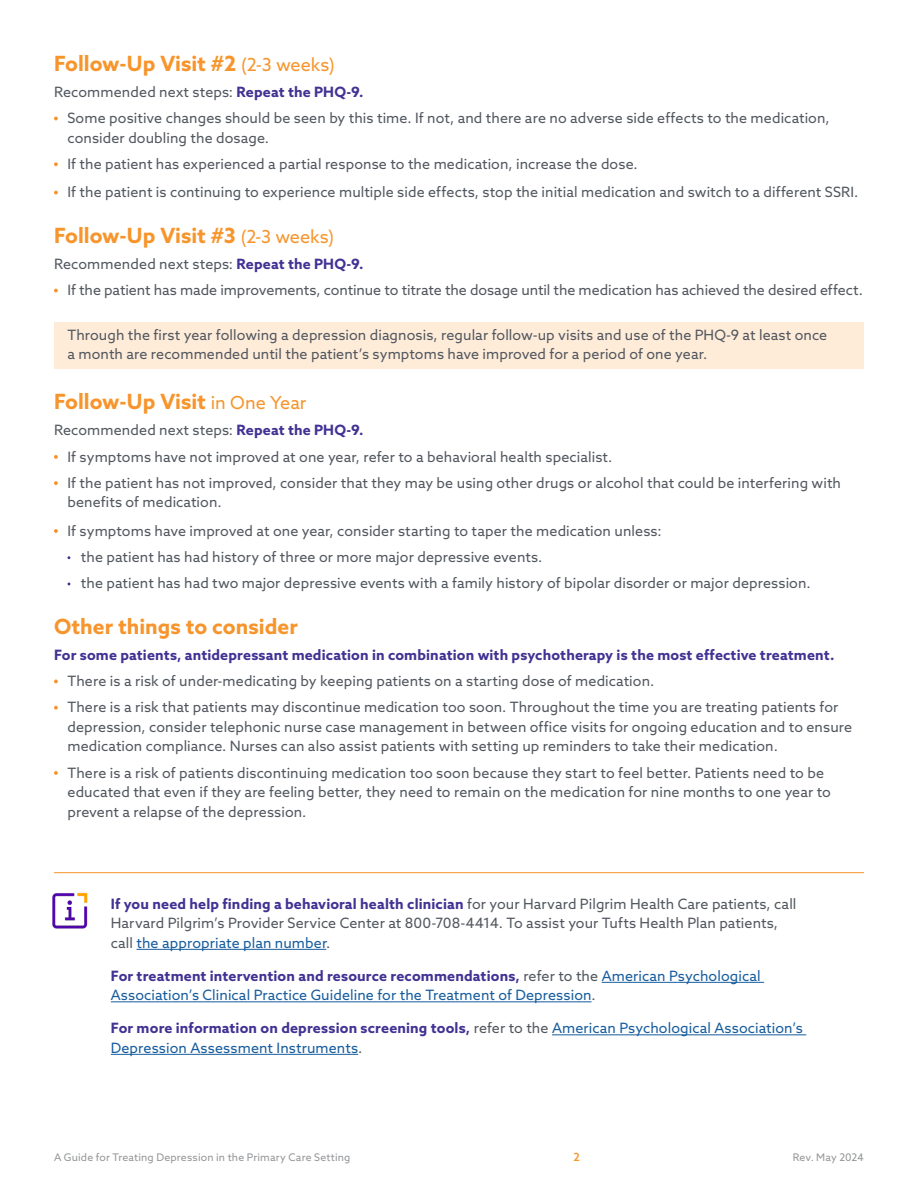
<style>
.page{position:relative;width:918px;height:1188px;background:#fff}
.page>*{position:absolute;margin:0;border:0;box-sizing:border-box;transform-origin:0 0}
.t1{font:700 21px "Azo Sans";color:#f7952c}
.t2{font:14.25px/19.5px "Azo Sans";letter-spacing:.005em;color:#52575f}
.t3{font:14.25px/19.5px "Azo Sans";letter-spacing:.01em;color:#175d9e}
.t4{font:700 14.25px "Azo Sans";letter-spacing:.01em;color:#423293}
.t5{font:500 11.25px "Azo Sans";color:#f7952c}
.t6{font:10.5px "Azo Sans";letter-spacing:.015em;color:#939598}
.t7{font:10.5px "Azo Sans";letter-spacing:-.005em;color:#939598}
.s1{font-weight:400;font-size:18px}
.s2{font-weight:700;color:#423293}
.s3{color:#175d9e}
.s4{color:#52575f}
</style>
<div class="page">
<svg style="left:54px;top:117px;width:4px;height:3px"></svg>
<svg style="left:54px;top:162px;width:4px;height:4px"></svg>
<svg style="left:54px;top:191px;width:4px;height:4px"></svg>
<svg style="left:54px;top:289px;width:4px;height:3px"></svg>
<hr style="left:137px;top:949px;width:189px;height:1px;background:#175d9e">
<hr style="left:602px;top:982px;width:162px;height:1px;background:#175d9e">
<hr style="left:111px;top:1001px;width:481px;height:1px;background:#175d9e">
<hr style="left:552px;top:1034px;width:254px;height:1px;background:#175d9e">
<hr style="left:111px;top:1054px;width:247px;height:1px;background:#175d9e">
<hr style="left:54px;top:872px;width:810px;height:1px;background:#f7952c">
<img style="left:52px;top:893px;width:36px;height:36px">
<div style="left:54px;top:322px;width:810px;height:46px;background:#feecd9"></div>
<svg style="left:54px;top:455px;width:4px;height:4px"></svg>
<svg style="left:54px;top:481px;width:4px;height:4px"></svg>
<svg style="left:54px;top:529px;width:4px;height:4px"></svg>
<svg style="left:54px;top:679px;width:4px;height:4px"></svg>
<svg style="left:54px;top:706px;width:4px;height:4px"></svg>
<svg style="left:54px;top:771px;width:4px;height:4px"></svg>
<p class="t1" style="left:54px;top:49px;width:282px">Follow-Up Visit #2 <span class="s1">(2-3 weeks)</span></p>
<p class="t2" style="left:54px;top:82px;width:311px">Recommended next steps: <span class="s2">Repeat the PHQ-9.</span></p>
<p class="t2" style="left:67px;top:108px;width:764px">Some positive changes should be seen by this time. If not, and there are no adverse side effects to the medication, consider doubling the dosage.</p>
<p class="t2" style="left:67px;top:154px;width:572px">If the patient has experienced a partial response to the medication, increase the dose.</p>
<p class="t2" style="left:67px;top:182px;width:792px">If the patient is continuing to experience multiple side effects, stop the initial medication and switch to a different SSRI.</p>
<p class="t1" style="left:54px;top:221px;width:282px">Follow-Up Visit #3 <span class="s1">(2-3 weeks)</span></p>
<p class="t2" style="left:54px;top:254px;width:311px">Recommended next steps: <span class="s2">Repeat the PHQ-9.</span></p>
<p class="t2" style="left:67px;top:280px;width:797px">If the patient has made improvements, continue to titrate the dosage until the medication has achieved the desired effect.</p>
<p class="t2" style="left:68px;top:325px;width:761px">Through the first year following a depression diagnosis, regular follow-up visits and use of the PHQ-9 at least once a month are recommended until the patient’s symptoms have improved for a period of one year.</p>
<p class="t1" style="left:54px;top:388px;width:254px">Follow-Up Visit <span class="s1">in One Year</span></p>
<p class="t2" style="left:54px;top:420px;width:311px">Recommended next steps: <span class="s2">Repeat the PHQ-9.</span></p>
<p class="t2" style="left:67px;top:446px;width:546px">If symptoms have not improved at one year, refer to a behavioral health specialist.</p>
<p class="t2" style="left:67px;top:473px;width:775px">If the patient has not improved, consider that they may be using other drugs or alcohol that could be interfering with benefits of medication.</p>
<p class="t2" style="left:67px;top:521px;width:596px">If symptoms have improved at one year, consider starting to taper the medication unless:</p>
<p class="t2" style="left:81px;top:547px;width:463px">the patient has had history of three or more major depressive events.</p>
<p class="t2" style="left:81px;top:573px;width:731px">the patient has had two major depressive events with a family history of bipolar disorder or major depression.</p>
<p class="t1" style="left:54px;top:612px;width:245px">Other things to consider</p>
<p class="t4" style="left:54px;top:645px;width:782px">For some patients, antidepressant medication in combination with psychotherapy is the most effective treatment.</p>
<p class="t2" style="left:67px;top:671px;width:588px">There is a risk of under-medicating by keeping patients on a starting dose of medication.</p>
<p class="t2" style="left:67px;top:697px;width:786px">There is a risk that patients may discontinue medication too soon. Throughout the time you are treating patients for depression, consider telephonic nurse case management in between office visits for ongoing education and to ensure medication compliance. Nurses can also assist patients with setting up reminders to take their medication.</p>
<p class="t2" style="left:67px;top:763px;width:765px">There is a risk of patients discontinuing medication too soon because they start to feel better. Patients need to be educated that even if they are feeling better, they need to remain on the medication for nine months to one year to prevent a relapse of the depression.</p>
<p class="t2" style="left:111px;top:894px;width:687px"><span class="s2">If you need help finding a behavioral health clinician</span> for your Harvard Pilgrim Health Care patients, call<br>Harvard Pilgrim’s Provider Service Center at 800-708-4414. To assist your Tufts Health Plan patients, call <span class="s3">the appropriate plan number</span>.</p>
<p class="t3" style="left:111px;top:966px;width:651px"><span class="s2">For treatment intervention and resource recommendations,</span> <span class="s4">refer to the</span> American Psychological<br>Association’s Clinical Practice Guideline for the Treatment of Depression<span class="s4">.</span></p>
<p class="t3" style="left:111px;top:1018px;width:694px"><span class="s2">For more information on depression screening tools,</span> <span class="s4">refer to the</span> American Psychological Association’s<br>Depression Assessment Instruments<span class="s4">.</span></p>
<p class="t6" style="left:54px;top:1150px;width:298px">A Guide for Treating Depression in the Primary Care Setting</p>
<p class="t5" style="left:574px;top:1150px;width:8px">2</p>
<p class="t7" style="left:793px;top:1150px;width:73px">Rev. May 2024</p>
</div>
